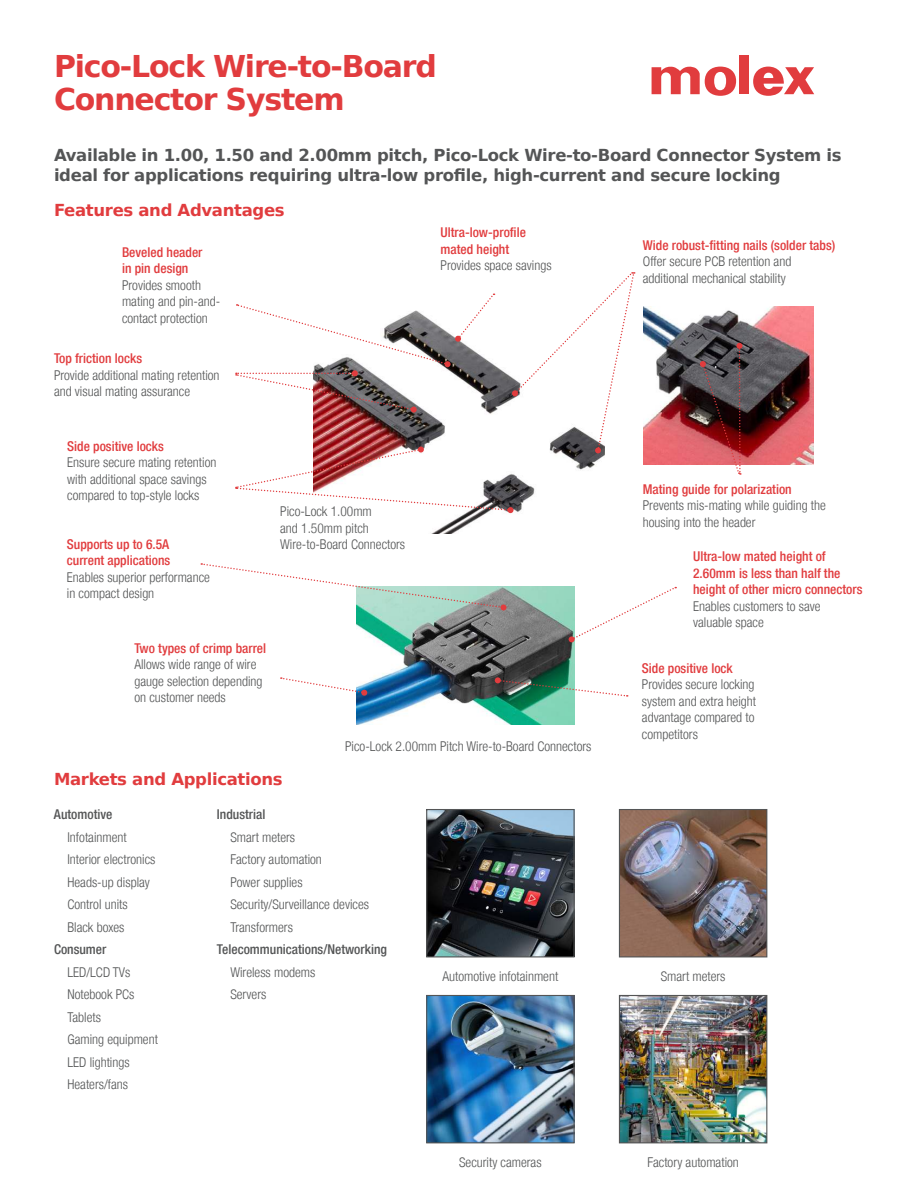
<style>
.page{position:relative;width:918px;height:1188px;background:#fff}
.page>*{position:absolute;margin:0;border:0;box-sizing:border-box;transform-origin:0 0}
.t1{font:700 30px/33px "Bitstream Vera Sans";letter-spacing:-.04em;color:#e13c3e}
.t2{font:700 16.5px/19.5px "Bitstream Vera Sans";letter-spacing:-.02em;color:#545556}
.t3{font:700 16.5px "Bitstream Vera Sans";letter-spacing:-.02em;color:#e13c3e}
.t4{font:300 condensed 13.5px/16.5px "Helvetica Neue LT";color:#545556}
.t5{font:500 condensed 13.5px/16.5px "Helvetica Neue LT";color:#e13c3e}
.t6{font:500 condensed 13.5px "Helvetica Neue LT";color:#545556}
</style>
<div class="page">
<img style="left:643px;top:307px;width:170px;height:158px">
<img style="left:433px;top:513px;width:78px;height:20px">
<img style="left:428px;top:811px;width:145px;height:144px">
<div style="left:426px;top:809px;width:149px;height:148px;border:1px solid #545556"></div>
<img style="left:621px;top:811px;width:144px;height:144px">
<div style="left:619px;top:809px;width:148px;height:148px;border:1px solid #545556"></div>
<img style="left:428px;top:997px;width:145px;height:144px">
<div style="left:426px;top:995px;width:149px;height:148px;border:1px solid #545556"></div>
<img style="left:621px;top:997px;width:144px;height:144px">
<div style="left:619px;top:995px;width:148px;height:148px;border:1px solid #545556"></div>
<svg style="left:236px;top:272px;width:399px;height:241px"></svg>
<svg style="left:700px;top:343px;width:43px;height:132px;background:#744a4e"></svg>
<img style="left:357px;top:587px;width:218px;height:137px">
<svg style="left:201px;top:563px;width:306px;height:47px"></svg>
<svg style="left:281px;top:677px;width:87px;height:19px"></svg>
<svg style="left:495px;top:677px;width:133px;height:20px"></svg>
<svg style="left:572px;top:586px;width:104px;height:52px"></svg>
<svg style="left:568px;top:636px;width:7px;height:7px"></svg>
<div style="left:739px;top:56px;width:10px;height:38px;background:#e13c3e"></div>
<svg style="left:652px;top:66px;width:84px;height:30px"></svg>
<svg style="left:753px;top:67px;width:61px;height:29px"></svg>
<h1 class="t1" style="left:54px;top:52px;width:384px">Pico-Lock Wire-to-Board<br>Connector System</h1>
<p class="t2" style="left:54px;top:147px;width:789px">Available in 1.00, 1.50 and 2.00mm pitch, Pico-Lock Wire-to-Board Connector System is ideal for applications requiring ultra-low pro昀椀le, high-current and secure locking</p>
<p class="t3" style="left:54px;top:204px;width:232px">Features and Advantages</p>
<p class="t5" style="left:122px;top:245px;width:82px">Beveled header in pin design</p>
<p class="t4" style="left:122px;top:278px;width:100px">Provides smooth mating and pin-and&shy;contact protection</p>
<p class="t5" style="left:54px;top:351px;width:90px">Top friction locks</p>
<p class="t4" style="left:54px;top:368px;width:167px">Provide additional mating retention and visual mating assurance</p>
<p class="t5" style="left:67px;top:439px;width:98px">Side positive locks</p>
<p class="t4" style="left:67px;top:456px;width:151px">Ensure secure mating retention with additional space savings compared to top-style locks</p>
<p class="t5" style="left:67px;top:537px;width:105px">Supports up to 6.5A current applications</p>
<p class="t4" style="left:67px;top:570px;width:145px">Enables superior performance in compact design</p>
<p class="t4" style="left:280px;top:504px;width:126px">Pico-Lock 1.00mm<br>and 1.50mm pitch<br>Wire-to-Board Connectors</p>
<p class="t5" style="left:134px;top:641px;width:133px">Two types of crimp barrel</p>
<p class="t4" style="left:134px;top:657px;width:130px">Allows wide range of wire gauge selection depending on customer needs</p>
<p class="t5" style="left:441px;top:224px;width:87px">Ultra-low-pro昀椀le mated height</p>
<p class="t4" style="left:441px;top:259px;width:112px">Provides space savings</p>
<p class="t3" style="left:54px;top:772px;width:230px">Markets and Applications</p>
<p class="t4" style="left:345px;top:739px;width:248px">Pico-Lock 2.00mm Pitch Wire-to-Board Connectors</p>
<p class="t5" style="left:643px;top:237px;width:194px">Wide robust-昀椀tting nails (solder tabs)</p>
<p class="t4" style="left:643px;top:254px;width:150px">Offer secure PCB retention and additional mechanical stability</p>
<p class="t5" style="left:643px;top:482px;width:150px">Mating guide for polarization</p>
<p class="t4" style="left:643px;top:498px;width:185px">Prevents mis-mating while guiding the housing into the header</p>
<p class="t5" style="left:693px;top:549px;width:171px">Ultra-low mated height of<br>2.60mm is less than half the height of other micro connectors</p>
<p class="t4" style="left:693px;top:599px;width:129px">Enables customers to save valuable space</p>
<p class="t5" style="left:642px;top:661px;width:92px">Side positive lock</p>
<p class="t4" style="left:642px;top:677px;width:116px">Provides secure locking system and extra height advantage compared to competitors</p>
<p class="t6" style="left:54px;top:809px;width:60px">Automotive</p>
<p class="t4" style="left:68px;top:827px;width:89px;line-height:22.5px">Infotainment<br>Interior electronics<br>Heads-up display<br>Control units<br>Black boxes</p>
<p class="t6" style="left:54px;top:944px;width:54px">Consumer</p>
<p class="t4" style="left:68px;top:962px;width:92px;line-height:22.5px">LED/LCD TVs<br>Notebook PCs<br>Tablets<br>Gaming equipment<br>LED lightings<br>Heaters/fans</p>
<p class="t6" style="left:217px;top:810px;width:50px">Industrial</p>
<p class="t4" style="left:230px;top:827px;width:140px;line-height:22.5px">Smart meters<br>Factory automation<br>Power supplies<br>Security/Surveillance devices<br>Transformers</p>
<p class="t6" style="left:217px;top:945px;width:172px">Telecommunications/Networking</p>
<p class="t4" style="left:230px;top:962px;width:86px;line-height:22.5px">Wireless modems<br>Servers</p>
<p class="t4" style="left:443px;top:969px;width:117px">Automotive infotainment</p>
<p class="t4" style="left:661px;top:969px;width:66px">Smart meters</p>
<p class="t4" style="left:459px;top:1155px;width:84px">Security cameras</p>
<p class="t4" style="left:647px;top:1155px;width:93px">Factory automation</p>
</div>
